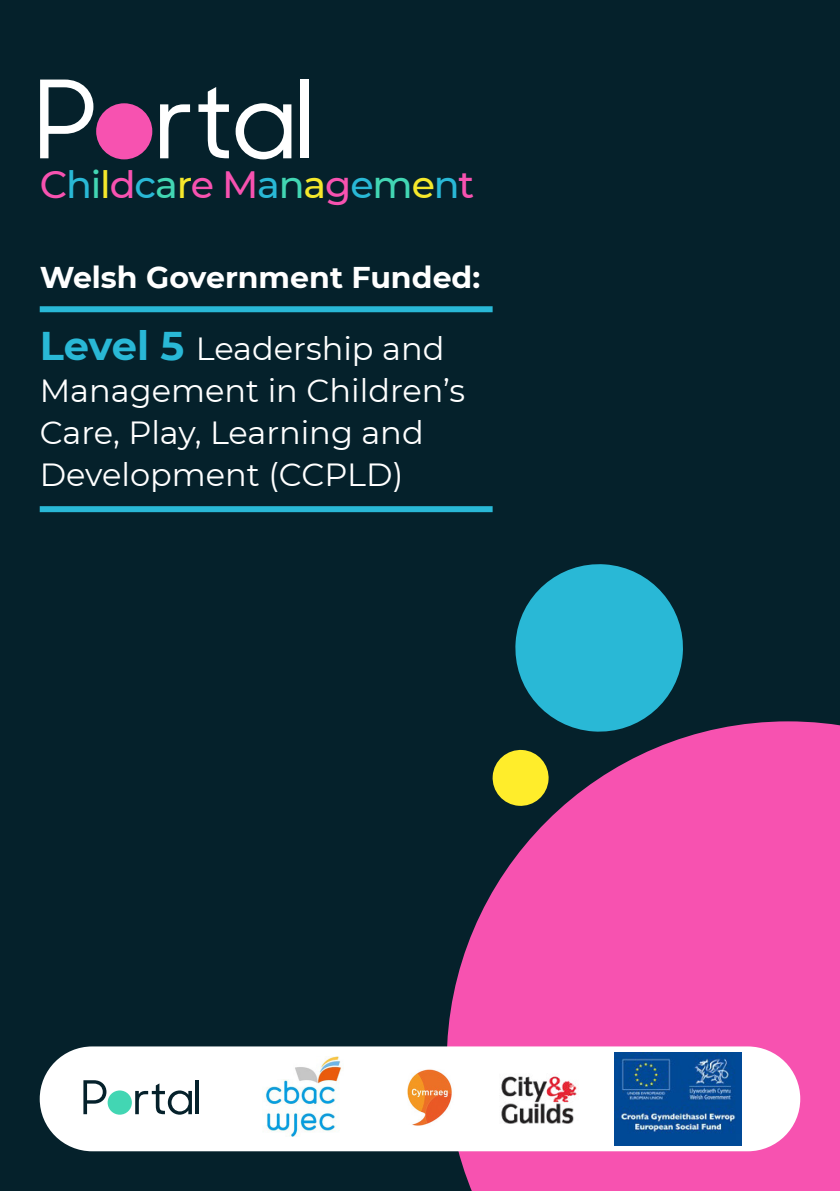
<style>
.page{position:relative;width:840px;height:1191px;background:#fff}
.page>*{position:absolute;margin:0;border:0;box-sizing:border-box;transform-origin:0 0}
.t1{font:500 38px "Montserrat";letter-spacing:-.03em;color:#f752b0}
.t2{font:32px/42px "Montserrat";color:#fff}
.t3{font:700 30px "Montserrat";color:#fff}
.s1{color:#29b8d6}
.s2{color:#42d6b3}
.s3{color:#f5e82b}
.s4{font-weight:700;font-size:40px;color:#29b8d6}
</style>
<div class="page">
<div style="left:0;top:0;width:839px;height:1191px;background:#05212b"></div>
<div style="left:40px;top:506px;width:452px;height:6px;background:#29b8d6"></div>
<div style="left:40px;top:306px;width:452px;height:6px;background:#29b8d6"></div>
<svg style="left:515px;top:564px;width:168px;height:157px"></svg>
<svg style="left:446px;top:721px;width:393px;height:470px;fill:#f752b0"></svg>
<div style="left:40px;top:1046px;width:759px;height:105px;background:#fff;border-radius:52px"></div>
<img style="left:614px;top:1052px;width:127px;height:93px">
<img style="left:501px;top:1076px;width:76px;height:48px">
<div style="left:96px;top:103px;width:56px;height:56px;background:#f752b0;border-radius:50%"></div>
<svg style="left:40px;top:80px;width:53px;height:78px"></svg>
<svg style="left:160px;top:104px;width:30px;height:54px"></svg>
<svg style="left:198px;top:87px;width:31px;height:71px"></svg>
<svg style="left:235px;top:103px;width:56px;height:56px"></svg>
<div style="left:300px;top:80px;width:8px;height:78px;background:#fff"></div>
<img style="left:265px;top:1056px;width:76px;height:81px">
<img style="left:407px;top:1069px;width:45px;height:57px">
<div style="left:108px;top:1090px;width:24px;height:24px;background:#42d6b3;border-radius:50%"></div>
<svg style="left:83px;top:1080px;width:23px;height:34px"></svg>
<svg style="left:135px;top:1083px;width:57px;height:31px"></svg>
<hr style="left:195px;top:1080px;width:4px;height:34px;background:#05212b">
<p class="t1" style="left:40px;top:158px;width:436px">C<span class="s1">h</span><span class="s2">i</span><span class="s3">l</span>d<span class="s1">c</span><span class="s2">a</span><span class="s3">r</span>e M<span class="s1">a</span><span class="s2">n</span><span class="s3">a</span>g<span class="s1">e</span><span class="s2">m</span><span class="s3">e</span><span class="s1">n</span>t</p>
<p class="t3" style="left:40px;top:255px;width:442px">Welsh Government Funded:</p>
<p class="t2" style="left:40px;top:326px;width:427px"><span class="s4">Level 5</span> Leadership and<br>Management in Children’s<br>Care, Play, Learning and<br>Development (CCPLD)</p>
</div>
